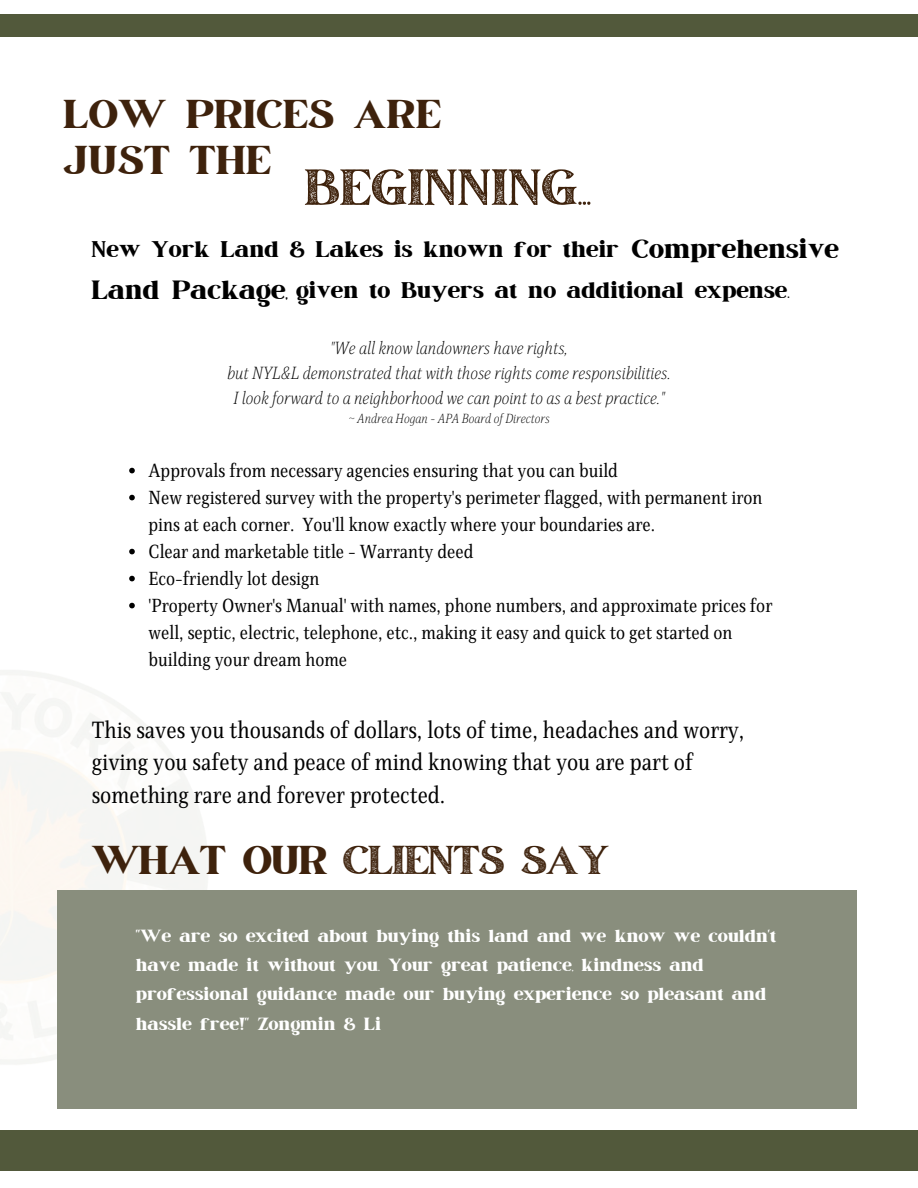
<style>
.page{position:relative;width:918px;height:1188px;background:#fff}
.page>*{position:absolute;margin:0;border:0;box-sizing:border-box;transform-origin:0 0}
.t1{font:60.45px "March Rough";color:#3e220c}
.t2{font:48px/46.2px "March";color:#3e220c}
.t3{font:48px "March Rough";letter-spacing:-.025em;color:#3e220c}
.t4{font:31.5px "March";color:#000}
.t5{font:27px "March";color:#000}
.t6{font:24px/32.7px "Singel";color:#000}
.t7{font:21px/29.2px "March";color:#fff}
.t8{font:19.35px/27px "Singel";color:#000}
.t9{font:italic 300 18px "Singel";color:#000}
.t10{font:italic 300 13.5px "Singel";color:#000}
.s1{font-family:"March"}
</style>
<div class="page">
<div style="left:0;top:1130px;width:918px;height:41px;background:#52593b"></div>
<div style="left:0;top:14px;width:918px;height:23px;background:#52593b"></div>
<svg style="left:129px;top:468px;width:6px;height:5px"></svg>
<svg style="left:129px;top:495px;width:6px;height:5px"></svg>
<svg style="left:129px;top:549px;width:6px;height:5px"></svg>
<svg style="left:129px;top:576px;width:6px;height:5px"></svg>
<svg style="left:129px;top:603px;width:6px;height:5px"></svg>
<div style="left:57px;top:890px;width:799px;height:218px;background:#898e7d"></div>
<h4 class="t2" style="left:64px;top:93px;width:379px">LOW PRICES ARE<br>JUST THE</h4>
<p class="t1" style="left:305px;top:160px;width:288px">BEGINNING...</p>
<p class="t4" style="left:632px;top:235px;width:209px">Comprehensive</p>
<p class="t5" style="left:92px;top:237px;width:529px">New York Land &amp; Lakes is known for their</p>
<p class="t5" style="left:297px;top:278px;width:495px">given to Buyers at no additional expense.</p>
<p class="t4" style="left:92px;top:276px;width:198px">Land Package,</p>
<p class="t9" style="left:330px;top:337px;width:240px">"We all know landowners have rights,</p>
<h5 class="t9" style="left:227px;top:362px;width:445px">but NYL&amp;L demonstrated that with those rights come responsibilities.</h5>
<h2 class="t9" style="left:234px;top:387px;width:432px">I look forward to a neighborhood we can point to as a best practice."</h2>
<h2 class="t10" style="left:348px;top:410px;width:203px">~ Andrea Hogan - APA Board of Directors</h2>
<h2 class="t8" style="left:149px;top:457px;width:471px">Approvals from necessary agencies ensuring that you can build</h2>
<h1 class="t8" style="left:149px;top:484px;width:615px">New registered survey with the property's perimeter flagged, with permanent iron pins at each corner. You'll know exactly where your boundaries are.</h1>
<h3 class="t8" style="left:149px;top:538px;width:326px">Clear and marketable title - Warranty deed</h3>
<h4 class="t8" style="left:149px;top:565px;width:172px">Eco-friendly lot design</h4>
<h3 class="t8" style="left:149px;top:592px;width:625px">'Property Owner's Manual' with names, phone numbers, and approximate prices for well, septic, electric, telephone, etc., making it easy and quick to get started on building your dream home</h3>
<p class="t6" style="left:92px;top:714px;width:654px">This saves you thousands of dollars, lots of time, headaches and worry, giving you safety and peace of mind knowing that you are part of something rare and forever protected.</p>
<p class="t3" style="left:92px;top:838px;width:519px"><span class="s1">WHAT OUR</span> CLIENTS SAY</p>
<p class="t7" style="left:136px;top:922px;width:642px">"We are so excited about buying this land and we know we couldn't have made it without you. Your great patience, kindness and professional guidance made our buying experience so pleasant and hassle free!" Zongmin &amp; Li</p>
</div>
